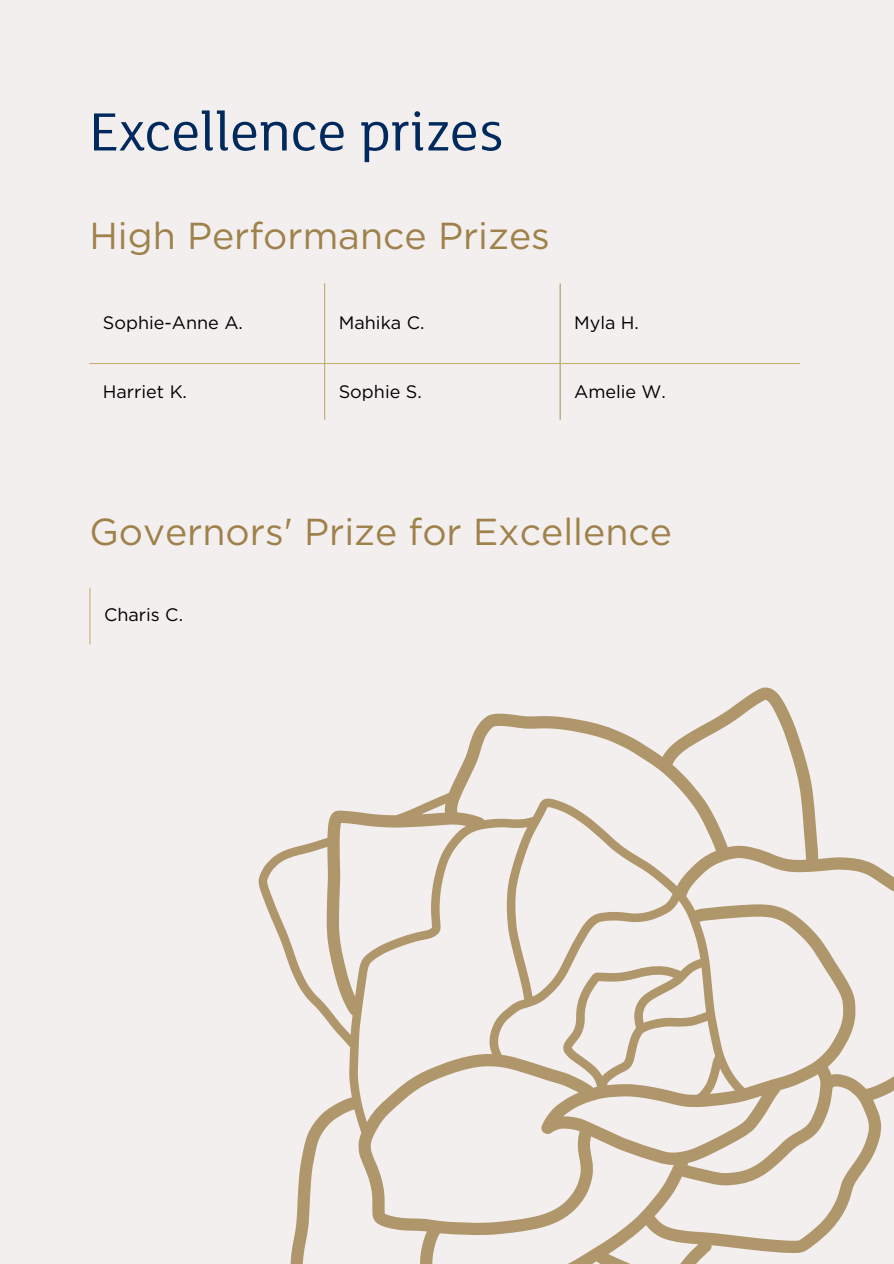
<style>
.page{position:relative;width:894px;height:1264px;background:#fff}
.page>*{position:absolute;margin:0;border:0;box-sizing:border-box;transform-origin:0 0}
.t1{font:58.5px "FS Lola";color:#00295d}
.t2{font:37.5px "Gotham";color:#9e814b}
.t3{font:18px "Gotham";color:#000}
</style>
<div class="page">
<div style="left:0;top:0;width:893px;height:1263px;background:#f4efef"></div>
<hr style="left:324px;top:283px;width:1px;height:137px;background:#c7b072">
<hr style="left:559px;top:283px;width:1px;height:137px;background:#c7b072">
<hr style="left:89px;top:363px;width:710px;height:1px;background:#c7b072">
<hr style="left:89px;top:587px;width:1px;height:57px;background:#c7b072">
<svg style="left:258px;top:687px;width:635px;height:576px"></svg>
<h1 class="t1" style="left:89px;top:107px;width:415px">Excellence prizes</h1>
<p class="t2" style="left:89px;top:213px;width:462px">High Performance Prizes</p>
<p class="t3" style="left:103px;top:311px;width:141px">Sophie-Anne A.</p>
<p class="t3" style="left:338px;top:311px;width:87px">Mahika C.</p>
<p class="t3" style="left:574px;top:311px;width:66px">Myla H.</p>
<p class="t3" style="left:103px;top:380px;width:86px">Harriet K.</p>
<p class="t3" style="left:338px;top:380px;width:84px">Sophie S.</p>
<p class="t3" style="left:574px;top:380px;width:93px">Amelie W.</p>
<p class="t2" style="left:89px;top:509px;width:584px">Governors' Prize for Excellence</p>
<p class="t3" style="left:104px;top:604px;width:81px">Charis C.</p>
</div>
